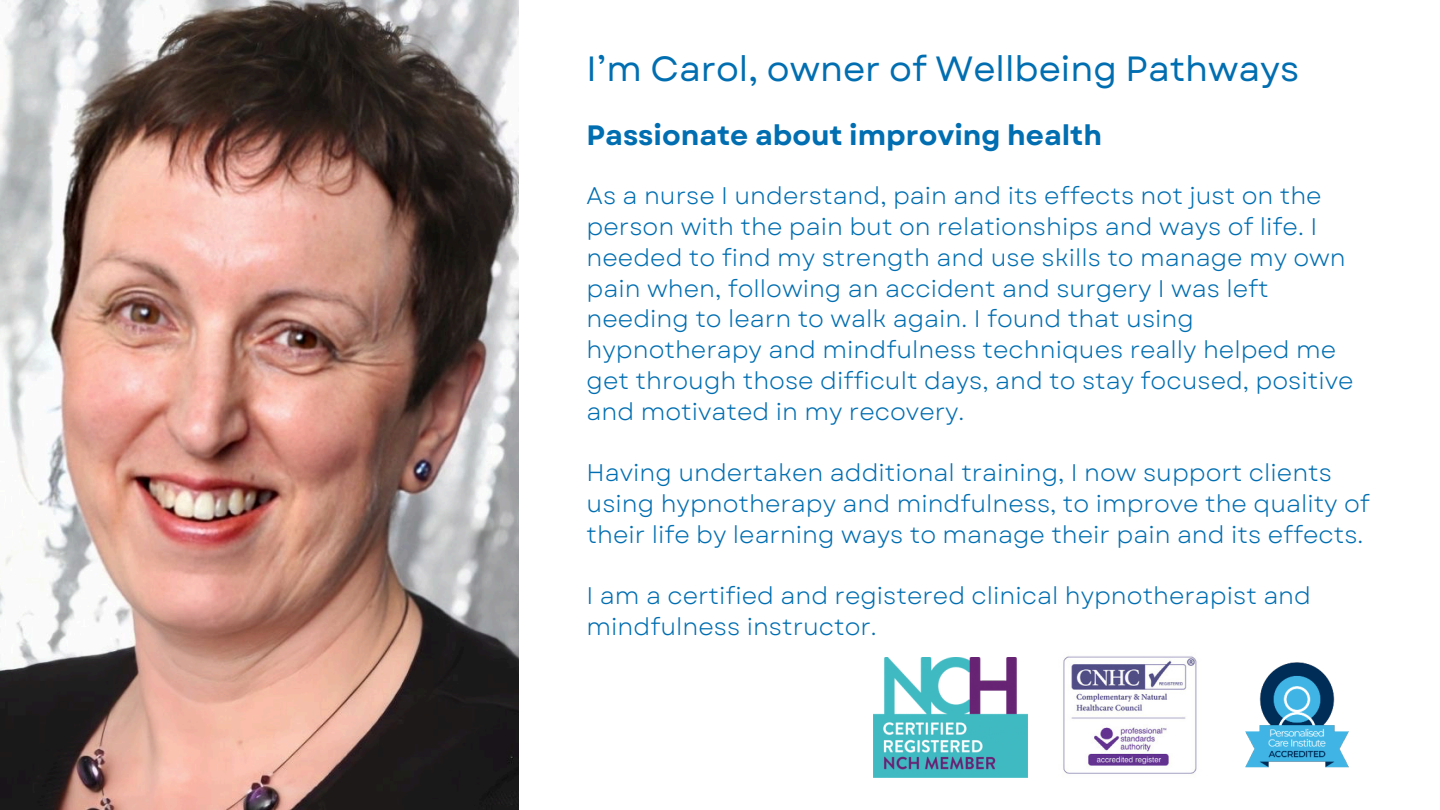
<style>
.page{position:relative;width:1440px;height:810px;background:#fff}
.page>*{position:absolute;margin:0;border:0;box-sizing:border-box;transform-origin:0 0}
.t1{font:35px "Garet";color:#016eb1}
.t2{font:700 28px "Garet";color:#016eb1}
.t3{font:24px/30.8px "Garet";color:#016eb1}
</style>
<div class="page">
<img style="left:873px;top:658px;width:155px;height:119px">
<img style="left:1063px;top:656px;width:134px;height:119px">
<img style="left:1245px;top:662px;width:104px;height:106px">
<img style="left:0;top:0;width:518px;height:810px">
<p class="t1" style="left:587px;top:44px;width:714px">I’m Carol, owner of Wellbeing Pathways</p>
<p class="t2" style="left:587px;top:115px;width:517px">Passionate about improving health</p>
<p class="t3" style="left:587px;top:181px;width:768px">As a nurse I understand, pain and its effects not just on the person with the pain but on relationships and ways of life. I needed to find my strength and use skills to manage my own pain when, following an accident and surgery I was left needing to learn to walk again. I found that using hypnotherapy and mindfulness techniques really helped me get through those difficult days, and to stay focused, positive and motivated in my recovery.</p>
<p class="t3" style="left:587px;top:457px;width:785px">Having undertaken additional training, I now support clients using hypnotherapy and mindfulness, to improve the quality of their life by learning ways to manage their pain and its effects.</p>
<p class="t3" style="left:587px;top:580px;width:726px">I am a certified and registered clinical hypnotherapist and mindfulness instructor.</p>
</div>
